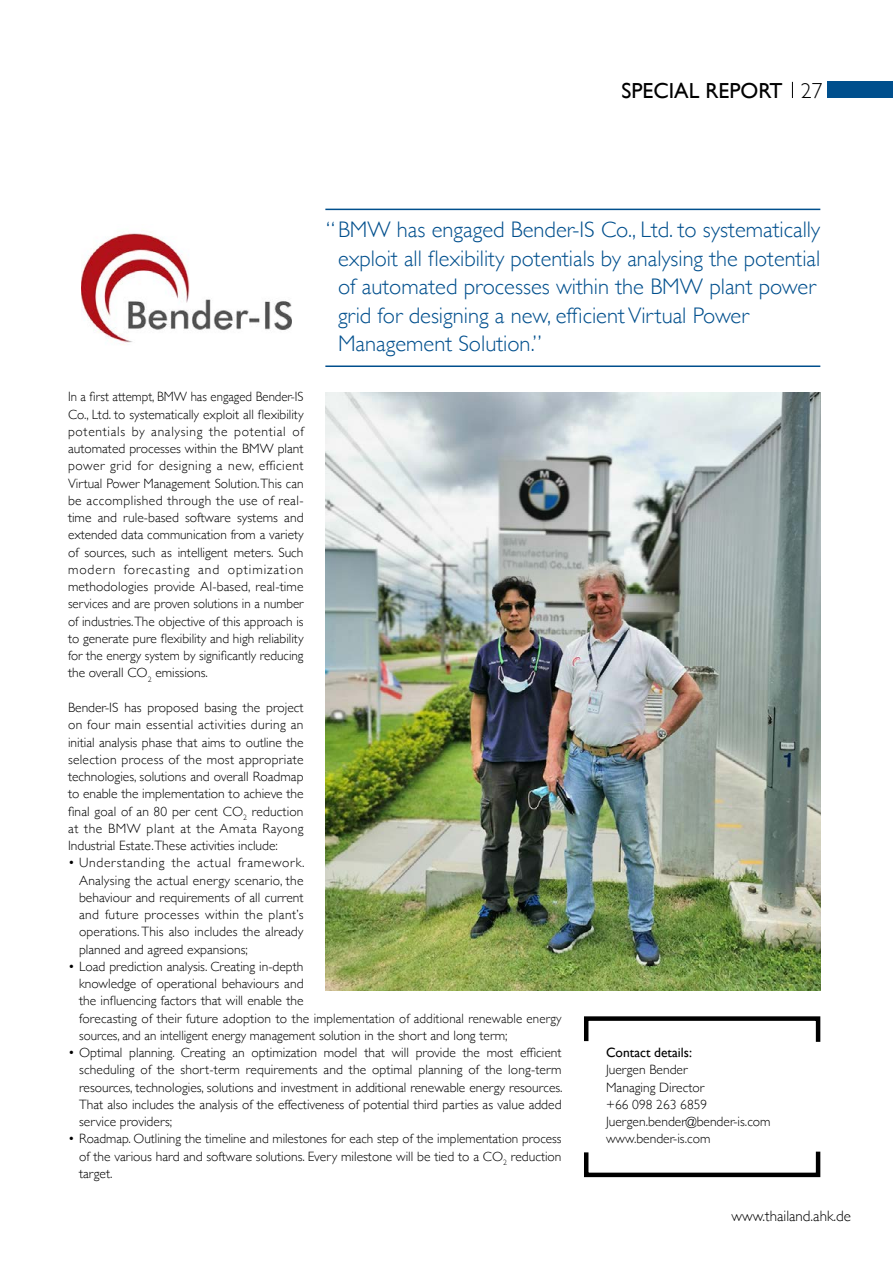
<style>
.page{position:relative;width:893px;height:1263px;background:#fff}
.page>*{position:absolute;margin:0;border:0;box-sizing:border-box;transform-origin:0 0}
.t1{font:300 22.5px/28.5px "Gill Sans";color:#004f8d}
.t2{font:21.75px "Gill Sans";color:#000}
.t3{font:300 15px "Gill Sans";color:#000}
.t4{font:300 13.5px/17.2px "Gill Sans";color:#000;text-align:justify}
.t5{font:300 13.5px/17.2px "Gill Sans";color:#000;text-align:justify;scale:.95 1}
.t6{font:13.5px "Gill Sans";color:#000}
.s1{font-weight:300}
</style>
<div class="page">
<div style="left:827px;top:81px;width:66px;height:17px;background:#004f8d"></div>
<svg style="left:792px;top:82px;width:1px;height:16px"></svg>
<hr style="left:325px;top:209px;width:495px;height:1px;background:#004f8d">
<hr style="left:325px;top:365px;width:495px;height:2px;background:#004f8d">
<svg style="left:584px;top:1016px;width:237px;height:162px"></svg>
<img style="left:325px;top:392px;width:495px;height:599px">
<img style="left:81px;top:233px;width:210px;height:110px">
<h2 class="t2" style="left:621px;top:77px;width:203px">SPECIAL REPORT <span class="s1">27</span></h2>
<p class="t1" style="left:338px;top:214px;width:484px;text-indent:-12px">“ BMW has engaged Bender-IS Co., Ltd. to systematically exploit all flexibility potentials by analysing the potential of automated processes within the BMW plant power grid for designing a new, efficient Virtual Power Management Solution.”</p>
<p class="t5" style="left:68px;top:388px;width:249px">In a first attempt, BMW has engaged Bender-IS Co., Ltd. to systematically exploit all flexibility potentials by analysing the potential of automated processes within the BMW plant power grid for designing a new, efficient Virtual Power Management Solution. This can be accomplished through the use of real&shy;time and rule-based software systems and extended data communication from a variety of sources, such as intelligent meters. Such modern forecasting and optimization methodologies provide AI-based, real-time services and are proven solutions in a number of industries. The objective of this approach is to generate pure flexibility and high reliability for the energy system by significantly reducing the overall CO<sub>2</sub> emissions.</p>
<p class="t4" style="left:68px;top:698px;width:237px">Bender-IS has proposed basing the project on four main essential activities during an initial analysis phase that aims to outline the selection process of the most appropriate technologies, solutions and overall Roadmap to enable the implementation to achieve the final goal of an 80 per cent CO<sub>2</sub> reduction at the BMW plant at the Amata Rayong Industrial Estate.These activities include:</p>
<p class="t4" style="left:79px;top:853px;width:227px;text-indent:-11px">• Understanding the actual framework.<br>Analysing the actual energy scenario, the behaviour and requirements of all current and future processes within the plant’s operations. This also includes the already planned and agreed expansions;</p>
<p class="t4" style="left:79px;top:957px;width:484px;text-align:left;text-indent:-11px">• Load prediction analysis. Creating in-depth<br>knowledge of operational behaviours and<br>the influencing factors that will enable the<br>forecasting of their future adoption to the implementation of additional renewable energy sources, and an intelligent energy management solution in the short and long term;</p>
<p class="t4" style="left:79px;top:1043px;width:485px;text-indent:-11px">• Optimal planning. Creating an optimization model that will provide the most efficient scheduling of the short-term requirements and the optimal planning of the long-term resources, technologies, solutions and investment in additional renewable energy resources.<br>That also includes the analysis of the effectiveness of potential third parties as value added service providers;</p>
<p class="t4" style="left:79px;top:1129px;width:484px;text-indent:-11px">• Roadmap. Outlining the timeline and milestones for each step of the implementation process of the various hard and software solutions. Every milestone will be tied to a CO<sub>2</sub> reduction target.</p>
<p class="t6" style="left:606px;top:1045px;width:87px">Contact details:</p>
<p class="t4" style="left:606px;top:1061px;width:166px;text-align:left">Juergen Bender<br>Managing Director<br>+66 098 263 6859<br>Juergen.bender@bender-is.com www.bender-is.com</p>
<p class="t3" style="left:732px;top:1204px;width:121px">www.thailand.ahk.de</p>
</div>
